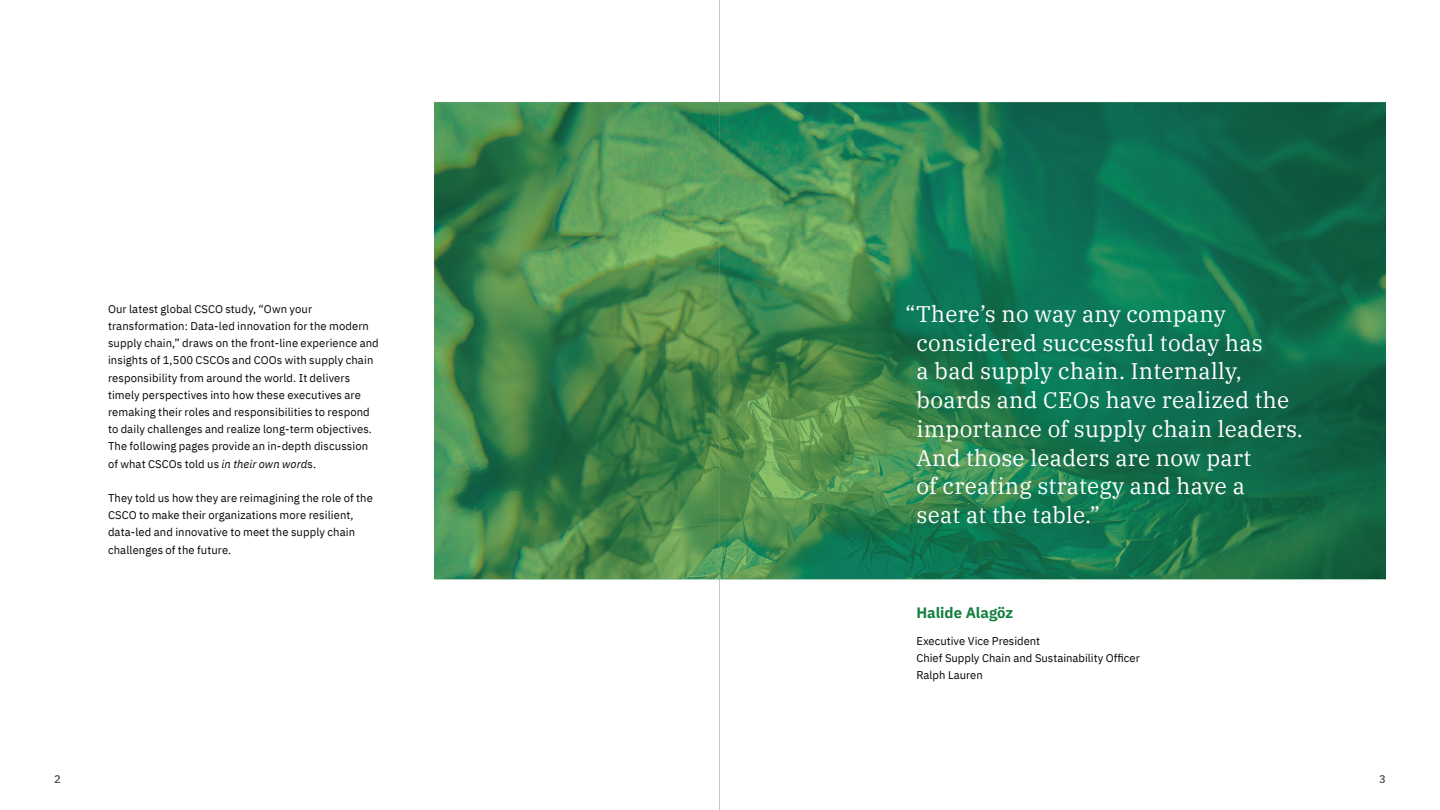
<style>
.page{position:relative;width:1440px;height:810px;background:#fff}
.page>*{position:absolute;margin:0;border:0;box-sizing:border-box;transform-origin:0 0}
.t1{font:22.5px/28.8px "IBM Plex Serif";letter-spacing:.01em;color:#fff}
.t2{font:700 15px "IBM Plex Sans";color:#14803f}
.t3{font:11.25px/17.2px "IBM Plex Sans";letter-spacing:.01em;color:#040503}
.t4{font:500 11.25px "IBM Plex Sans";color:#4b4c4c}
.s1{font-style:italic}
</style>
<div class="page">
<hr style="left:720px;top:0;width:1px;height:810px;background:#c6c5c4">
<img style="left:434px;top:102px;width:952px;height:477px">
<hr style="left:434px;top:102px;width:286px;height:1px;background:#8cc19e">
<hr style="left:434px;top:579px;width:286px;height:1px;background:#8cc19e">
<svg style="left:720px;top:102px;width:1px;height:478px"></svg>
<p class="t3" style="left:108px;top:299px;width:272px">Our latest global CSCO study, “Own your transformation: Data-led innovation for the modern supply chain,” draws on the front-line experience and insights of 1,500 CSCOs and COOs with supply chain responsibility from around the world. It delivers timely perspectives into how these executives are remaking their roles and responsibilities to respond to daily challenges and realize long-term objectives.<br>The following pages provide an in-depth discussion of what CSCOs told us <span class="s1">in their own word</span>s.</p>
<p class="t3" style="left:108px;top:488px;width:266px">They told us how they are reimagining the role of the CSCO to make their organizations more resilient, data-led and innovative to meet the supply chain challenges of the future.</p>
<p class="t1" style="left:917px;top:298px;width:388px;text-indent:-11px">“There’s no way any company considered successful today has<br>a bad supply chain. Internally, boards and CEOs have realized the importance of supply chain leaders.<br>And those leaders are now part<br>of creating strategy and have a<br>seat at the table.”</p>
<h2 class="t2" style="left:916px;top:601px;width:98px">Halide Alagöz</h2>
<p class="t3" style="left:916px;top:632px;width:225px;line-height:16.9px">Executive Vice President<br>Chief Supply Chain and Sustainability Officer<br>Ralph Lauren</p>
<p class="t4" style="left:54px;top:770px;width:8px">2</p>
<p class="t4" style="left:1379px;top:770px;width:8px">3</p>
</div>
